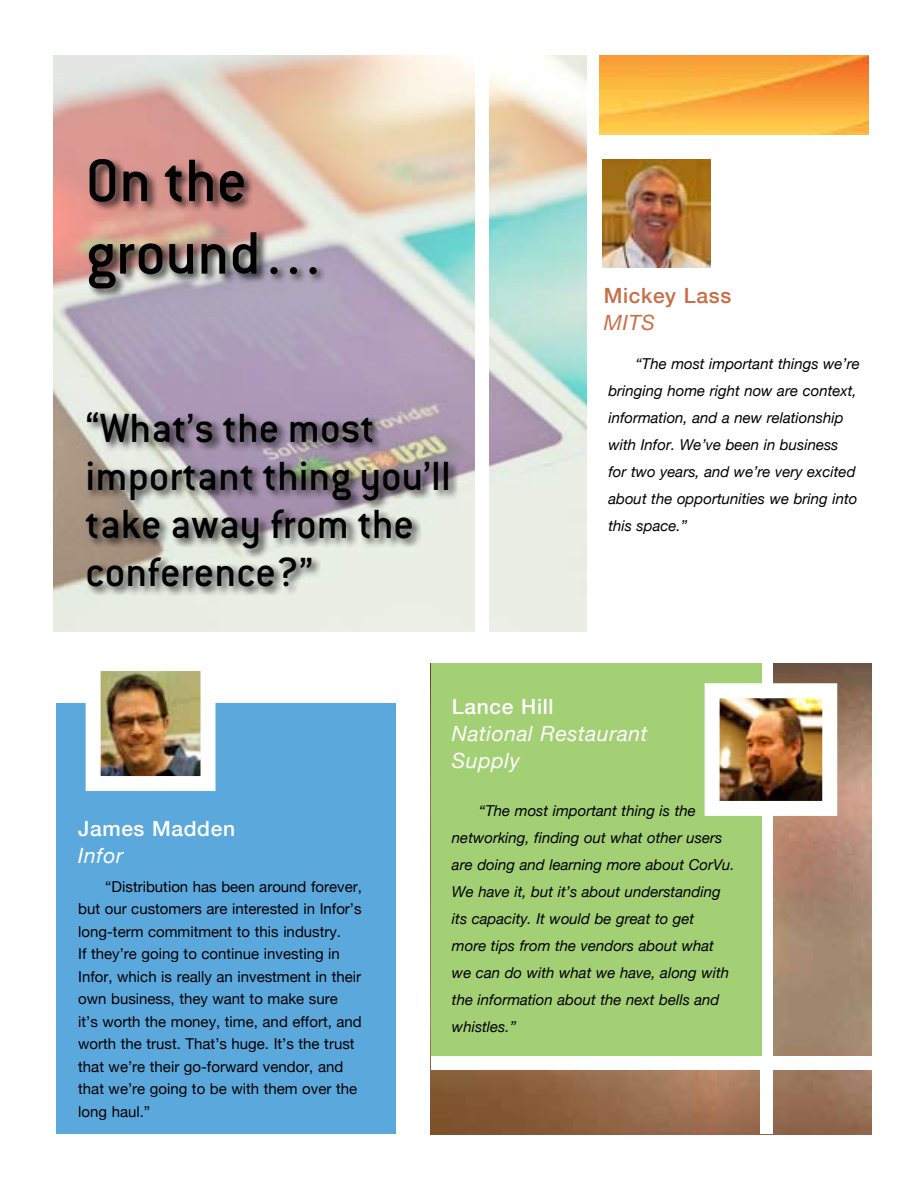
<style>
.page{position:relative;width:918px;height:1188px;background:#fff}
.page>*{position:absolute;margin:0;border:0;box-sizing:border-box;transform-origin:0 0}
.t1{font:500 65.7px/72.6px "Conduit ITC Std";color:#000}
.t2{font:500 44.7px/48px "Conduit ITC Std";color:#000}
.t3{font:italic 21px/27px "Helvetica Neue";letter-spacing:.03em;color:#fff}
.t4{font:500 21px "Helvetica Neue";letter-spacing:.03em;color:#fff}
.t5{font:500 21px "Helvetica Neue";letter-spacing:.03em;color:#ca6d47}
.t6{font:italic 21px "Helvetica Neue";color:#ca6d47}
.t7{font:italic 15px/27px "Helvetica Neue";color:#000}
.t8{font:15px/22.5px "Helvetica Neue";color:#000}
</style>
<div class="page">
<img style="left:600px;top:55px;width:269px;height:80px">
<img style="left:431px;top:664px;width:440px;height:470px">
<img style="left:54px;top:55px;width:533px;height:576px">
<div style="left:475px;top:7px;width:14px;height:630px;background:#fff"></div>
<div style="left:760px;top:664px;width:13px;height:470px;background:#fff"></div>
<div style="left:431px;top:1056px;width:466px;height:13px;background:#fff"></div>
<div style="left:431px;top:664px;width:330px;height:392px;background:#a3d075"></div>
<div style="left:56px;top:704px;width:340px;height:430px;background:#5ba8dd"></div>
<img style="left:102px;top:672px;width:98px;height:103px">
<div style="left:86px;top:656px;width:130px;height:135px;border:15px solid #fff"></div>
<img style="left:721px;top:699px;width:100px;height:101px">
<div style="left:705px;top:683px;width:132px;height:133px;border:15px solid #fff"></div>
<img style="left:602px;top:160px;width:108px;height:108px">
<div style="left:83px;top:157px;width:375px;height:441px;background:#000;opacity:.75"></div>
<h1 class="t1" style="left:86px;top:142px;width:242px">On the ground…</h1>
<h2 class="t2" style="left:86px;top:402px;width:367px">“What’s the most important thing you’ll take away from the conference?”</h2>
<h3 class="t5" style="left:604px;top:283px;width:129px">Mickey Lass</h3>
<h3 class="t6" style="left:604px;top:310px;width:53px">MITS</h3>
<p class="t7" style="left:608px;top:350px;width:253px;text-indent:27px">“The most important things we’re bringing home right now are context, information, and a new relationship with Infor. We’ve been in business for two years, and we’re very excited about the opportunities we bring into this space.”</p>
<h3 class="t4" style="left:78px;top:816px;width:158px">James Madden</h3>
<h3 class="t3" style="left:78px;top:842px;width:46px">Infor</h3>
<p class="t8" style="left:78px;top:875px;width:285px;text-indent:27px">“Distribution has been around forever, but our customers are interested in I nfor’s long-term commitment to this industry.<br>If they’re going to continue investing in<br>I nfor, which is really an investment in their own business, they want to make sure<br>it’s worth the money, time, and effort, and worth the trust. That’s huge. It’s the trust that we’re their go-forward vendor, and that we’re going to be with them over the long haul.”</p>
<h3 class="t4" style="left:452px;top:694px;width:103px">Lance Hill</h3>
<h3 class="t3" style="left:452px;top:720px;width:197px">National Restaurant<br>Supply</h3>
<p class="t7" style="left:452px;top:796px;width:284px;text-indent:27px">“The most important thing is the networking, finding out what other users are doing and learning more about CorVu.<br>We have it, but it’s about understanding its capacity. It would be great to get<br>more tips from the vendors about what we can do with what we have, along with the information about the next bells and whistles.”</p>
</div>
